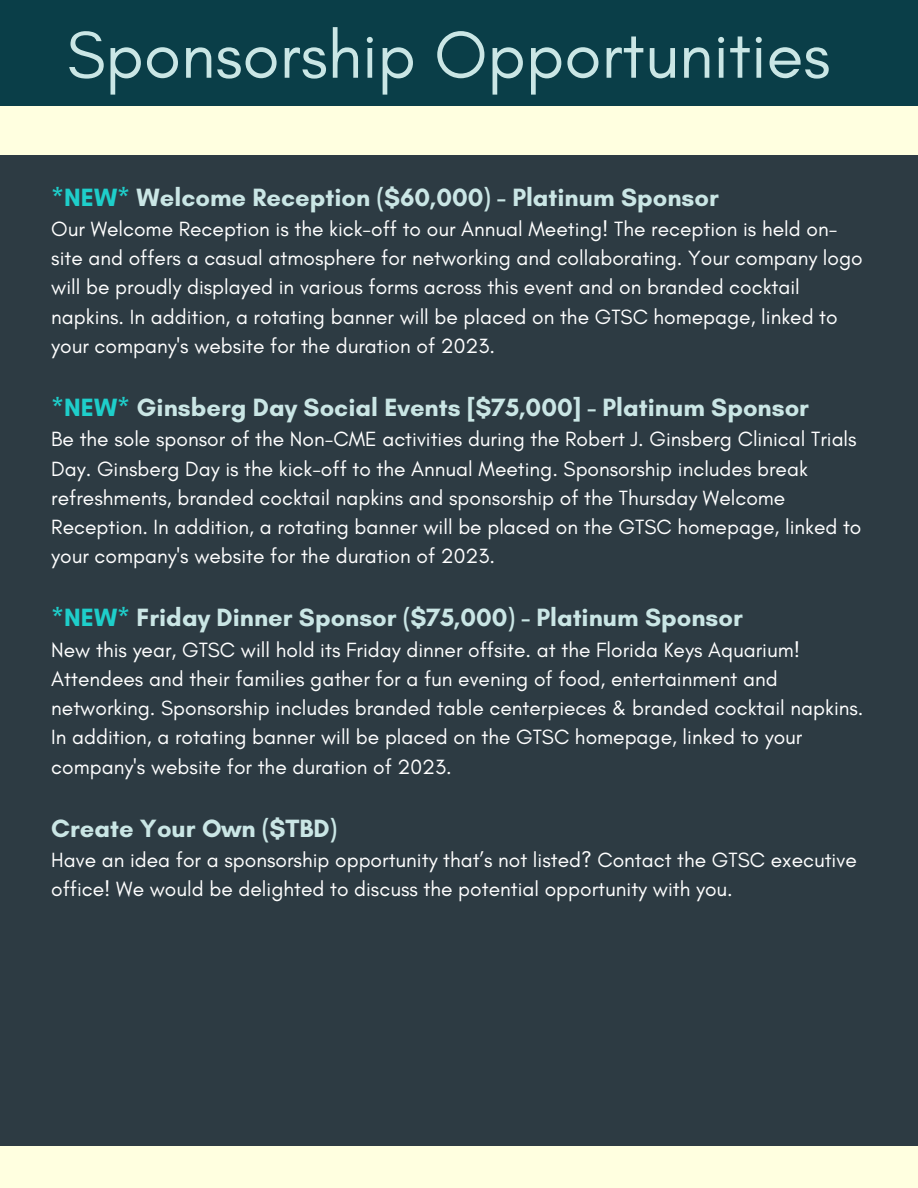
<style>
.page{position:relative;width:918px;height:1188px;background:#ffffe0}
.page>*{position:absolute;margin:0;border:0;box-sizing:border-box;transform-origin:0 0}
.t1{font:67.5px "Glacial Indifference";color:#cae6e5}
.t2{font:700 25.5px "Glacial Indifference";color:#cae6e5}
.t3{font:21px/29.2px "Glacial Indifference";color:#fff}
.s1{color:#1ececa}
</style>
<div class="page">
<div style="left:0;top:155px;width:918px;height:990px;background:#2d3b43"></div>
<div style="left:0;top:0;width:918px;height:106px;background:#0a3e48"></div>
<h1 class="t1" style="left:67px;top:14px;width:765px">Sponsorship Opportunities</h1>
<p class="t2" style="left:51px;top:181px;width:669px"><span class="s1">*NEW*</span> Welcome Reception ($60,000) - Platinum Sponsor</p>
<p class="t3" style="left:51px;top:214px;width:813px">Our Welcome Reception is the kick-off to our Annual Meeting! The reception is held on&shy;site and offers a casual atmosphere for networking and collaborating. Your company logo will be proudly displayed in various forms across this event and on branded cocktail napkins. In addition, a rotating banner will be placed on the GTSC homepage, linked to your company's website for the duration of 2023.</p>
<p class="t2" style="left:51px;top:392px;width:759px"><span class="s1">*NEW*</span> Ginsberg Day Social Events [$75,000] - Platinum Sponsor</p>
<p class="t3" style="left:51px;top:424px;width:812px">Be the sole sponsor of the Non-CME activities during the Robert J. Ginsberg Clinical Trials Day. Ginsberg Day is the kick-off to the Annual Meeting. Sponsorship includes break refreshments, branded cocktail napkins and sponsorship of the Thursday Welcome Reception. In addition, a rotating banner will be placed on the GTSC homepage, linked to your company's website for the duration of 2023.</p>
<p class="t2" style="left:51px;top:602px;width:693px"><span class="s1">*NEW*</span> Friday Dinner Sponsor ($75,000) - Platinum Sponsor</p>
<p class="t3" style="left:51px;top:635px;width:814px">New this year, GTSC will hold its Friday dinner offsite. at the Florida Keys Aquarium!<br>Attendees and their families gather for a fun evening of food, entertainment and networking. Sponsorship includes branded table centerpieces &amp; branded cocktail napkins.<br>In addition, a rotating banner will be placed on the GTSC homepage, linked to your company's website for the duration of 2023.</p>
<p class="t2" style="left:51px;top:812px;width:287px">Create Your Own ($TBD)</p>
<p class="t3" style="left:51px;top:845px;width:807px">Have an idea for a sponsorship opportunity that’s not listed? Contact the GTSC executive office! We would be delighted to discuss the potential opportunity with you.</p>
</div>
